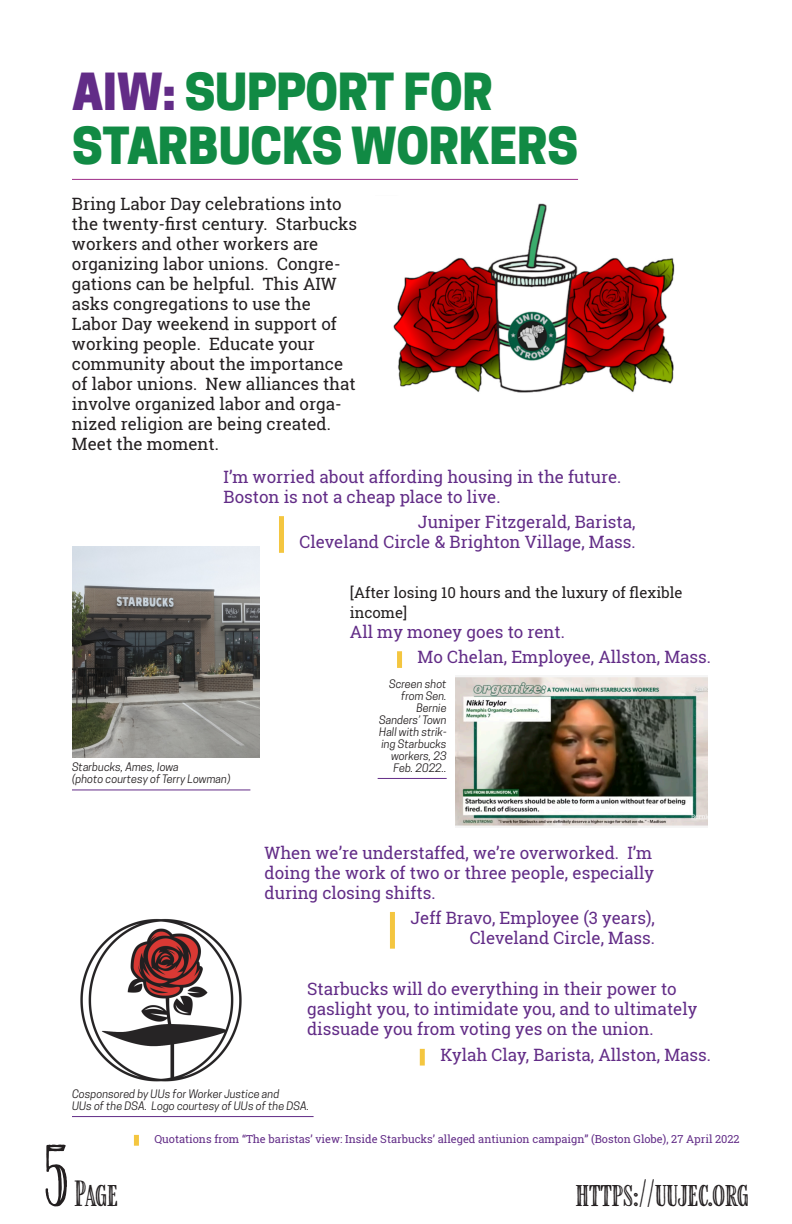
<style>
.page{position:relative;width:792px;height:1224px;background:#fff}
.page>*{position:absolute;margin:0;border:0;box-sizing:border-box;transform-origin:0 0}
.t1{font:72px "Farmhand Inline";color:#231f20}
.t2{font:800 48px/54px "Cooper Hewitt";letter-spacing:-.005em;color:#118a44}
.t3{font:30px "Farmhand Inline";color:#231f20}
.t4{font:17px/20px "Roboto Slab";color:#622c87}
.t5{font:17px/20px "Roboto Slab";color:#231f20}
.t6{font:15px/20px "Roboto Slab";color:#231f20}
.t7{font:italic 11px/12px "Cooper Hewitt";color:#231f20}
.t8{font:11px "Roboto Slab";color:#622c87}
.s1{color:#622c87}
</style>
<div class="page">
<hr style="left:378px;top:778px;width:69px;height:1px;background:#622c87">
<div style="left:420px;top:1049px;width:5px;height:17px;background:#f4c640"></div>
<div style="left:397px;top:651px;width:5px;height:17px;background:#f4c640"></div>
<div style="left:390px;top:912px;width:5px;height:37px;background:#f4c640"></div>
<div style="left:279px;top:516px;width:5px;height:37px;background:#f4c640"></div>
<div style="left:134px;top:1135px;width:5px;height:11px;background:#f4c640"></div>
<hr style="left:72px;top:179px;width:506px;height:1px;background:#9e2e89">
<hr style="left:72px;top:790px;width:178px;height:1px;background:#622c87">
<hr style="left:72px;top:1116px;width:242px;height:1px;background:#622c87">
<img style="left:393px;top:203px;width:282px;height:190px">
<img style="left:72px;top:547px;width:187px;height:210px">
<img style="left:456px;top:677px;width:251px;height:149px">
<img style="left:80px;top:918px;width:162px;height:164px">
<h3 class="t2" style="left:72px;top:71px;width:508px"><span class="s1">AIW:</span> S PPORT FOR<br>STARB CKS WORKERS</h3>
<p class="t5" style="left:72px;top:193px;width:287px">Bring Labor Day celebrations into the twenty-first century. Starbucks workers and other workers are organizing labor unions. Congre&shy;gations can be helpful. This AIW asks congregations to use the<br>Labor Day weekend in support of working people. Educate your community about the importance of labor unions. New alliances that involve organized labor and orga&shy;nized religion are being created.<br>Meet the moment.</p>
<p class="t4" style="left:224px;top:466px;width:399px">I’m worried about affording housing in the future.<br>Boston is not a cheap place to live.</p>
<p class="t4" style="left:299px;top:512px;width:338px;text-align:right">Juniper Fitzgerald, Barista,<br>Cleveland Circle &amp; Brighton Village, Mass.</p>
<p class="t7" style="left:72px;top:762px;width:160px">Starbucks, Ames, Iowa<br>(p oto courtesy of Terry Lowman)</p>
<p class="t6" style="left:350px;top:582px;width:334px">[After losing 10 hours and the luxury of flexible income]</p>
<p class="t4" style="left:418px;top:618px;width:295px;line-height:25.5px;text-indent:-68px">All my money goes to rent.<br>Mo Chelan, Employee, Allston, Mass.</p>
<p class="t7" style="left:379px;top:679px;width:69px;text-align:right">Screen s ot from Sen.<br>Bernie<br>Sanders’ Town<br>Hall wit strik&shy;ing Starbucks workers, 23<br>Feb. 2022..</p>
<p class="t4" style="left:265px;top:842px;width:391px;text-align:justify">When we’re understaffed, we’re overworked. I’m doing the work of two or three people, especially during closing shifts.</p>
<p class="t4" style="left:410px;top:907px;width:246px;text-align:right">Jeff Bravo, Employee (3 years),<br>Cleveland Circle, Mass.</p>
<p class="t4" style="left:307px;top:979px;width:392px">Starbucks will do everything in their power to gaslight you, to intimidate you, and to ultimately dissuade you from voting yes on the union.</p>
<p class="t4" style="left:440px;top:1044px;width:272px">Kylah Clay, Barista, Allston, Mass.</p>
<p class="t7" style="left:72px;top:1089px;width:209px">Cosponsored by UUs for Worker Justice and</p>
<p class="t7" style="left:72px;top:1101px;width:239px">UUs of t e DSA. Logo courtesy of UUs of t e DSA.</p>
<p class="t8" style="left:154px;top:1131px;width:587px">Quotations from “The baristas’ view: Inside Starbucks’ alleged antiunion campaign” (Boston Globe), 27 April 2022</p>
<p class="t1" style="left:42px;top:1145px;width:29px">5</p>
<p class="t3" style="left:75px;top:1180px;width:44px">Page</p>
<p class="t3" style="left:576px;top:1180px;width:174px">https://uujec.org</p>
</div>
